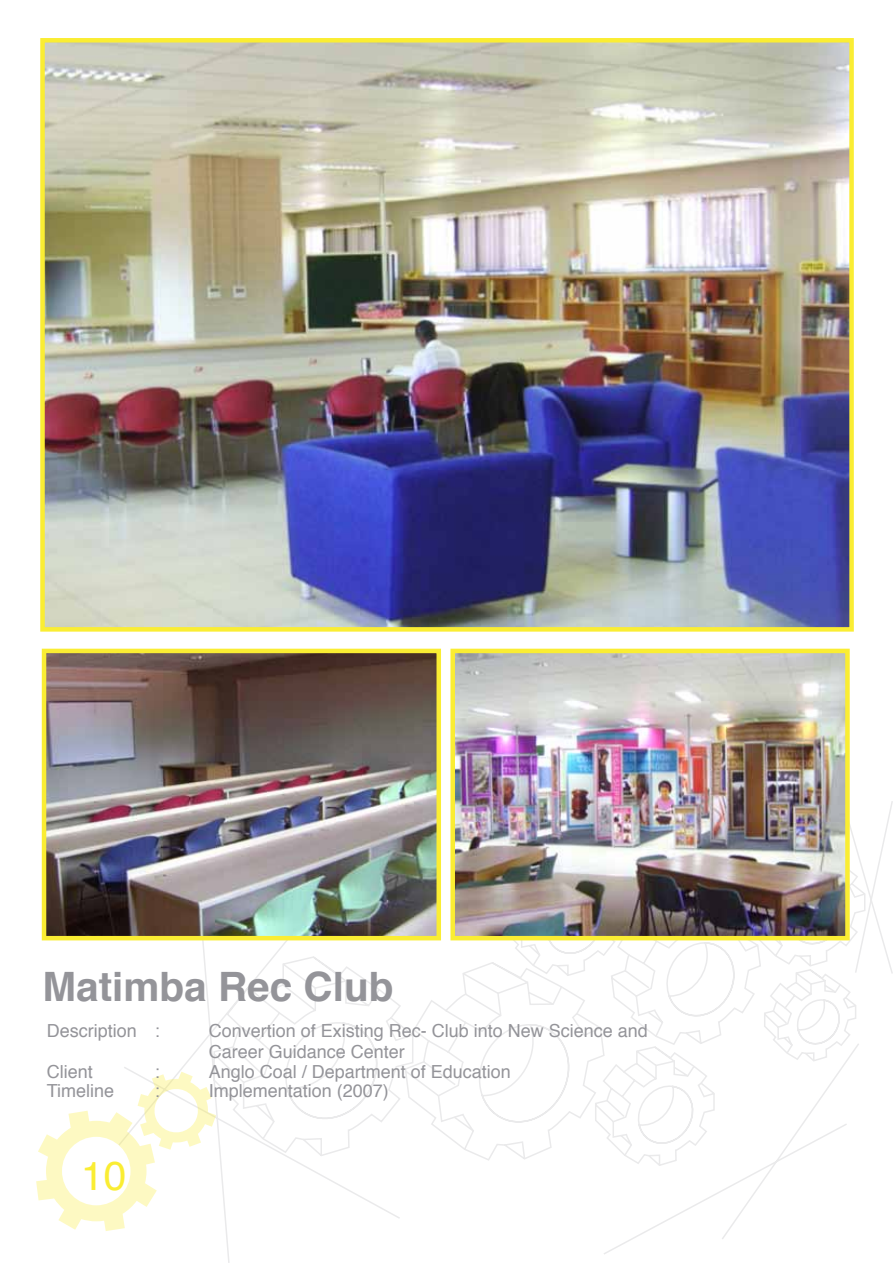
<style>
.page{position:relative;width:893px;height:1263px;background:#fff}
.page>*{position:absolute;margin:0;border:0;box-sizing:border-box;transform-origin:0 0}
.t1{font:700 40.5px "Helvetica";color:#949499}
.t2{font:40.5px "Helvetica";color:#faed33}
.t3{font:18px/21px "Helvetica";color:#949499}
</style>
<div class="page">
<svg style="left:117px;top:801px;width:776px;height:462px"></svg>
<svg style="left:36px;top:1071px;width:180px;height:160px"></svg>
<img style="left:47px;top:654px;width:389px;height:281px">
<div style="left:42px;top:649px;width:399px;height:291px;border:4px solid #faed33"></div>
<img style="left:455px;top:654px;width:390px;height:281px">
<div style="left:450px;top:649px;width:400px;height:291px;border:4px solid #faed33"></div>
<img style="left:45px;top:43px;width:804px;height:584px">
<div style="left:40px;top:38px;width:814px;height:594px;border:4px solid #faed33"></div>
<h1 class="t1" style="left:43px;top:954px;width:353px">Matimba Rec Club</h1>
<p class="t3" style="left:47px;top:1021px;width:115px">Description :</p>
<p class="t3" style="left:209px;top:1021px;width:441px">Convertion of Existing Rec- Club into New Science and<br>Career Guidance Center</p>
<p class="t3" style="left:47px;top:1061px;width:48px">Client</p>
<p class="t3" style="left:155px;top:1061px;width:7px">:</p>
<p class="t3" style="left:209px;top:1061px;width:304px">Anglo Coal / Department of Education</p>
<p class="t3" style="left:47px;top:1081px;width:69px">Timeline</p>
<p class="t3" style="left:155px;top:1081px;width:7px">:</p>
<p class="t3" style="left:209px;top:1081px;width:182px">Implementation (2007)</p>
<h1 class="t2" style="left:81px;top:1144px;width:47px">10</h1>
</div>
